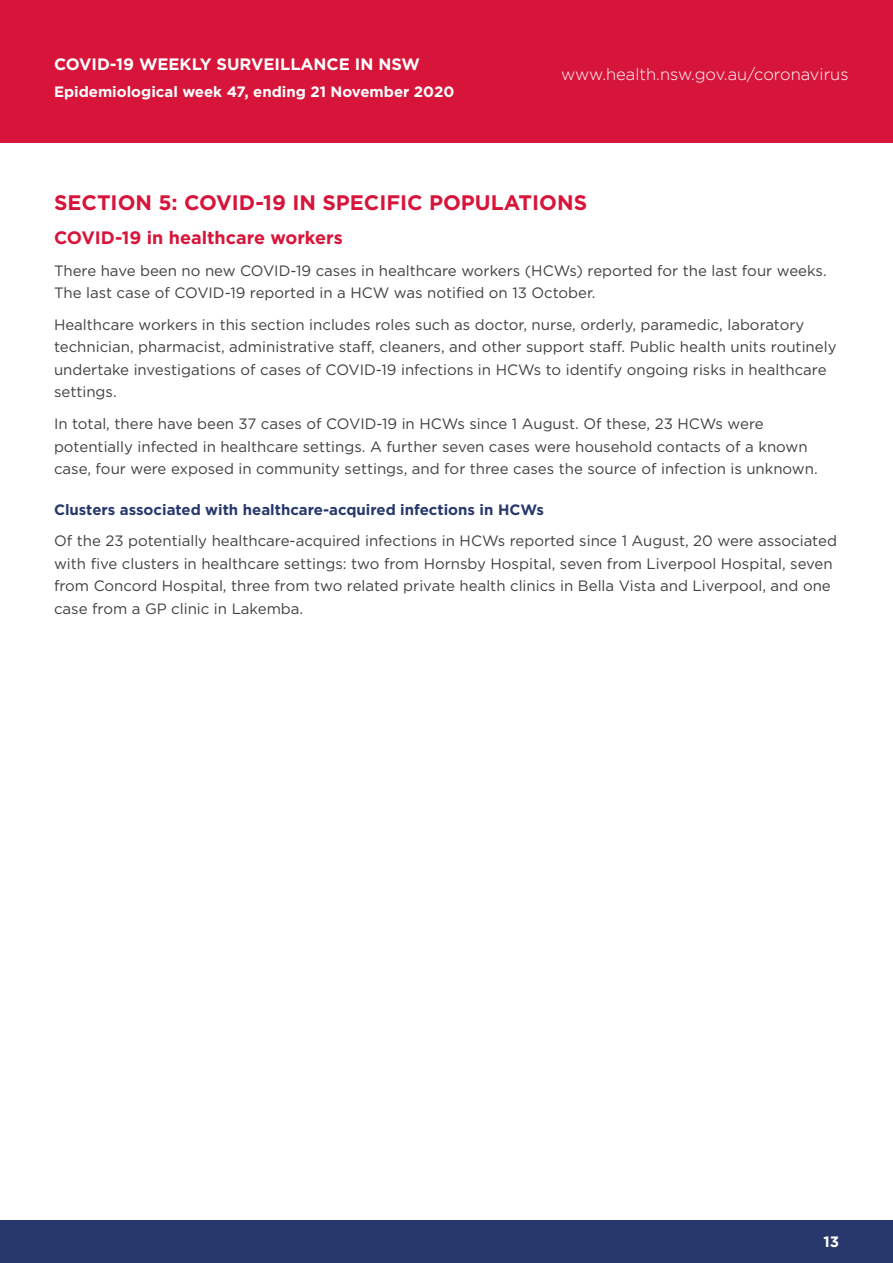
<style>
.page{position:relative;width:893px;height:1263px;background:#fff}
.page>*{position:absolute;margin:0;border:0;box-sizing:border-box;transform-origin:0 0}
.t1{font:700 21px "Gotham";color:#d7153a}
.t2{font:700 18px "Gotham";color:#d7153a}
.t3{font:300 16.5px "Gotham";color:#fff}
.t4{font:700 16.5px "Gotham";color:#fff}
.t5{font:15px/22.5px "Gotham";color:#414042}
.t6{font:700 15px "Gotham";color:#28386c}
.t7{font:700 15px "Gotham";color:#fff}
</style>
<div class="page">
<div style="left:0;top:0;width:893px;height:143px;background:#d7153a"></div>
<div style="left:0;top:1220px;width:893px;height:43px;background:#28386c"></div>
<p class="t4" style="left:54px;top:55px;width:368px">COVID-19 WEEKLY SURVEILLANCE IN NSW</p>
<p class="t7" style="left:54px;top:83px;width:402px">Epidemiological week 47, ending 21 November 2020</p>
<p class="t3" style="left:561px;top:65px;width:289px">www.health.nsw.gov.au/coronavirus</p>
<h1 class="t1" style="left:54px;top:190px;width:535px">SECTION 5: COVID-19 IN SPECIFIC POPULATIONS</h1>
<p class="t2" style="left:54px;top:228px;width:290px">COVID-19 in healthcare workers</p>
<p class="t5" style="left:54px;top:259px;width:774px">There have been no new COVID-19 cases in healthcare workers (HCWs) reported for the last four weeks.<br>The last case of COVID-19 reported in a HCW was notified on 13 October.</p>
<p class="t5" style="left:54px;top:313px;width:784px">Healthcare workers in this section includes roles such as doctor, nurse, orderly, paramedic, laboratory technician, pharmacist, administrative staff, cleaners, and other support staff. Public health units routinely undertake investigations of cases of COVID-19 infections in HCWs to identify ongoing risks in healthcare settings.</p>
<p class="t5" style="left:54px;top:412px;width:765px">In total, there have been 37 cases of COVID-19 in HCWs since 1 August. Of these, 23 HCWs were potentially infected in healthcare settings. A further seven cases were household contacts of a known case, four were exposed in community settings, and for three cases the source of infection is unknown.</p>
<p class="t6" style="left:54px;top:500px;width:491px">Clusters associated with healthcare-acquired infections in HCWs</p>
<p class="t5" style="left:54px;top:529px;width:784px">Of the 23 potentially healthcare-acquired infections in HCWs reported since 1 August, 20 were associated with five clusters in healthcare settings: two from Hornsby Hospital, seven from Liverpool Hospital, seven from Concord Hospital, three from two related private health clinics in Bella Vista and Liverpool, and one case from a GP clinic in Lakemba.</p>
<p class="t7" style="left:823px;top:1233px;width:17px">13</p>
</div>
